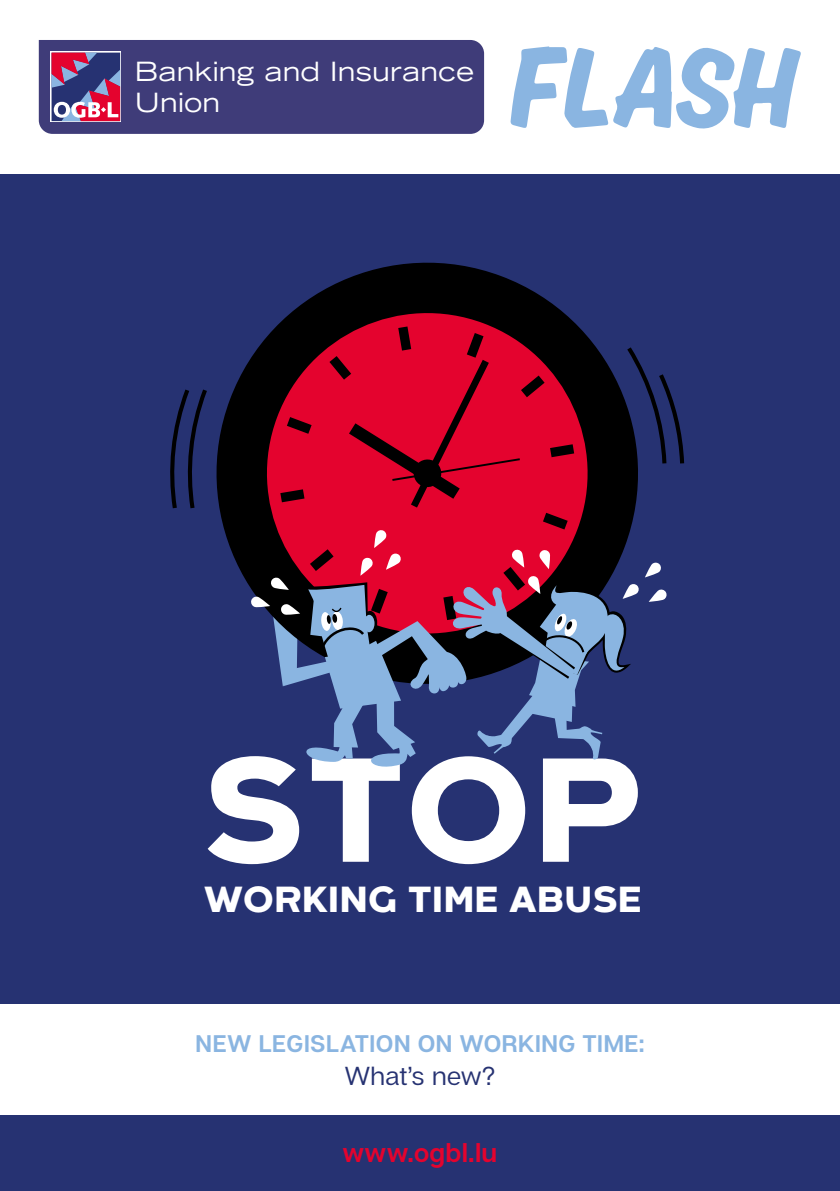
<style>
.page{position:relative;width:840px;height:1191px;background:#fff}
.page>*{position:absolute;margin:0;border:0;box-sizing:border-box;transform-origin:0 0}
.t1{font:800 36.2px "Arkibal Display";letter-spacing:-.015em;color:#fff}
.t2{font:600 26.8px "Articulat C Fv 2";letter-spacing:.01em;color:#e4032e}
.t3{font:expanded 26.6px/31.6px "Trade Gothic LT Std";letter-spacing:.01em;color:#fff}
.t4{font:26px "Articulat C Fv 2 Text";letter-spacing:.01em;color:#263272}
.t5{font:600 24px "Articulat C Fv 2";letter-spacing:.02em;color:#8ab5e1}
</style>
<div class="page">
<div style="left:0;top:0;width:839px;height:1191px;background:#263272"></div>
<svg style="left:320px;top:262px;width:214px;height:30px;fill:#000"></svg>
<svg style="left:277px;top:292px;width:301px;height:34px;background:#1d0613"></svg>
<svg style="left:170px;top:326px;width:515px;height:538px"></svg>
<div style="left:0;top:1004px;width:839px;height:111px;background:#fff"></div>
<div style="left:0;top:0;width:839px;height:174px;background:#fff"></div>
<div style="left:39px;top:40px;width:445px;height:94px;background:#3f3c79"></div>
<svg style="left:51px;top:52px;width:70px;height:70px"></svg>
<svg style="left:51px;top:53px;width:69px;height:68px;background:#8a4f7e"></svg>
<svg style="left:510px;top:46px;width:290px;height:83px"></svg>
<p class="t3" style="left:135px;top:55px;width:340px">Banking and Insurance<br>Union</p>
<h1 class="t1" style="left:203px;top:872px;width:440px">WORKING TIME ABUSE</h1>
<p class="t5" style="left:195px;top:1028px;width:450px">NEW LEGISLATION ON WORKING TIME:</p>
<p class="t4" style="left:344px;top:1060px;width:153px">What’s new?</p>
<p class="t2" style="left:342px;top:1137px;width:156px">www.ogbl.lu</p>
</div>
